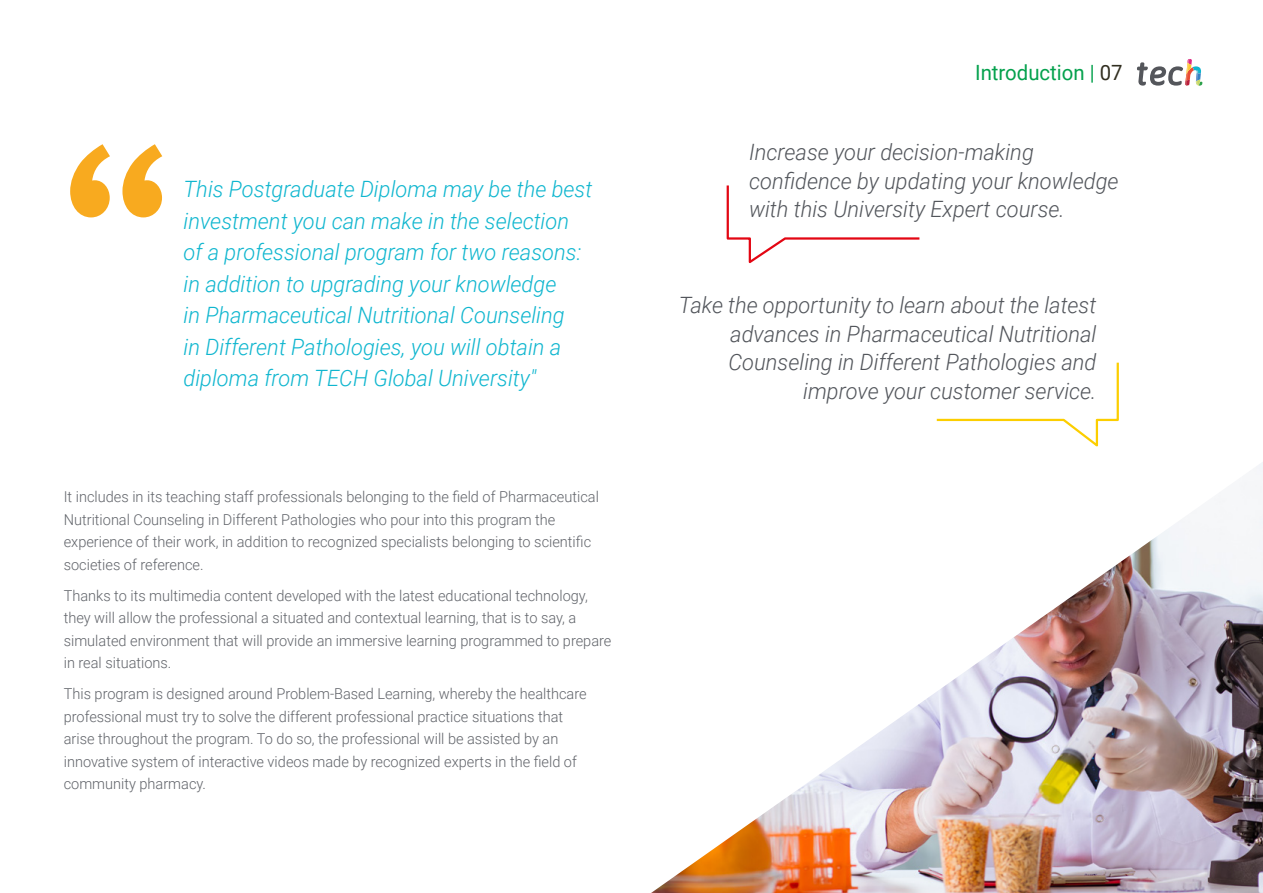
<style>
.page{position:relative;width:1263px;height:893px;background:#fff}
.page>*{position:absolute;margin:0;border:0;box-sizing:border-box;transform-origin:0 0}
.t1{font:italic 300 22.5px/31.5px "Roboto";color:#0fb6cf}
.t2{font:italic 300 22.5px/28.5px "Roboto";color:#52555b;text-align:right}
.t3{font:21px "Roboto";color:#04a14d}
.t4{font:300 15px/22.5px "Roboto";color:#61646a}
.s1{color:#312e20}
</style>
<div class="page">
<svg style="left:70px;top:144px;width:92px;height:73px"></svg>
<svg style="left:936px;top:362px;width:183px;height:85px"></svg>
<svg style="left:726px;top:185px;width:194px;height:78px"></svg>
<img style="left:651px;top:462px;width:612px;height:431px">
<svg style="left:1137px;top:59px;width:65px;height:27px"></svg>
<p class="t1" style="left:184px;top:173px;width:410px">This Postgraduate Diploma may be the best investment you can make in the selection of a professional program for two reasons: in addition to upgrading your knowledge<br>in Pharmaceutical Nutritional Counseling<br>in Different Pathologies, you will obtain a diploma from TECH Global University"</p>
<p class="t4" style="left:64px;top:485px;width:537px">It includes in its teaching staff professionals belonging to the field of Pharmaceutical Nutritional Counseling in Different Pathologies who pour into this program the experience of their work, in addition to recognized specialists belonging to scientific societies of reference.</p>
<p class="t4" style="left:64px;top:584px;width:549px">Thanks to its multimedia content developed with the latest educational technology, they will allow the professional a situated and contextual learning, that is to say, a simulated environment that will provide an immersive learning programmed to prepare in real situations.</p>
<p class="t4" style="left:64px;top:682px;width:524px">This program is designed around Problem-Based Learning, whereby the healthcare professional must try to solve the different professional practice situations that arise throughout the program. To do so, the professional will be assisted by an innovative system of interactive videos made by recognized experts in the field of community pharmacy.</p>
<h2 class="t3" style="left:975px;top:57px;width:149px">Introduction | <span class="s1">07</span></h2>
<h1 class="t2" style="left:749px;top:137px;width:371px;text-align:left">Increase your decision-making confidence by updating your knowledge with this University Expert course.</h1>
<h1 class="t2" style="left:679px;top:290px;width:419px">Take the opportunity to learn about the latest advances in Pharmaceutical Nutritional Counseling in Different Pathologies and improve your customer service.</h1>
</div>
